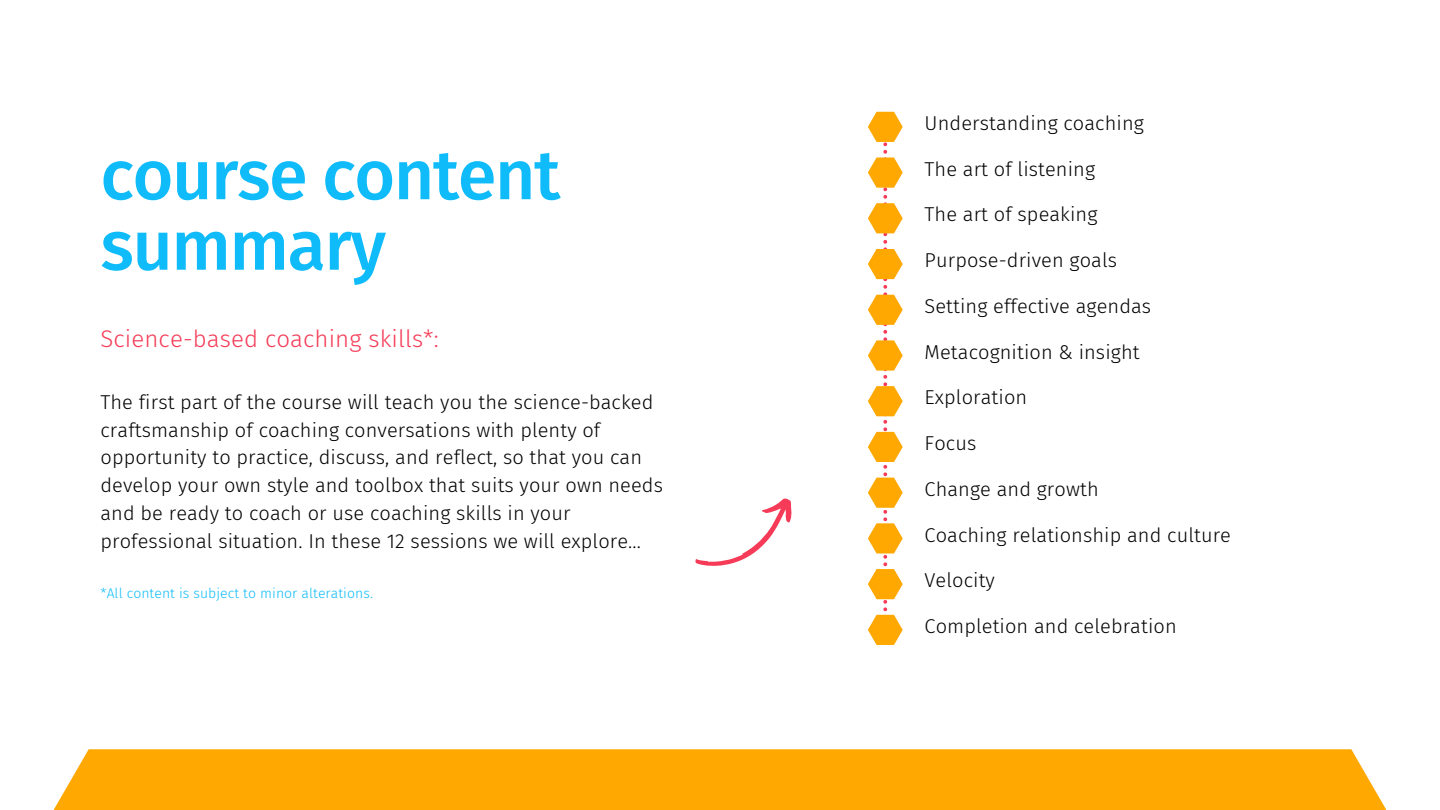
<style>
.page{position:relative;width:1440px;height:810px;background:#fff}
.page>*{position:absolute;margin:0;border:0;box-sizing:border-box;transform-origin:0 0}
.t1{font:500 70px/70.5px "Fira Sans";letter-spacing:-.02em;color:#0fbcf9}
.t2{font:300 24px "Fira Sans";letter-spacing:.005em;color:#f53b57}
.t3{font:300 20px/27.8px "Fira Sans";letter-spacing:.005em;color:#000}
.t4{font:300 14px "Fira Sans";letter-spacing:.005em;color:#0fbcf9}
</style>
<div class="page">
<div style="left:54px;top:749px;width:1332px;height:61px;background:#ffa801"></div>
<svg style="left:868px;top:112px;width:35px;height:533px"></svg>
<svg style="left:695px;top:498px;width:97px;height:68px"></svg>
<h1 class="t1" style="left:101px;top:141px;width:461px">course content summary</h1>
<h2 class="t2" style="left:101px;top:325px;width:340px">Science-based coaching skills*:</h2>
<h3 class="t3" style="left:101px;top:388px;width:564px">The first part of the course will teach you the science-backed craftsmanship of coaching conversations with plenty of opportunity to practice, discuss, and reflect, so that you can develop your own style and toolbox that suits your own needs and be ready to coach or use coaching skills in your professional situation. In these 12 sessions we will explore...</h3>
<p class="t4" style="left:101px;top:585px;width:274px">*All content is subject to minor alterations.</p>
<p class="t3" style="left:925px;top:109px;width:221px">Understanding coaching</p>
<h3 class="t3" style="left:925px;top:155px;width:172px">The art of listening</h3>
<h3 class="t3" style="left:925px;top:201px;width:174px">The art of speaking</h3>
<h3 class="t3" style="left:925px;top:247px;width:194px">Purpose-driven goals</h3>
<h3 class="t3" style="left:925px;top:292px;width:228px">Setting effective agendas</h3>
<h3 class="t3" style="left:925px;top:338px;width:216px">Metacognition &amp; insight</h3>
<h3 class="t3" style="left:925px;top:383px;width:104px">Exploration</h3>
<h3 class="t3" style="left:925px;top:429px;width:53px">Focus</h3>
<h3 class="t3" style="left:925px;top:475px;width:176px">Change and growth</h3>
<h3 class="t3" style="left:925px;top:521px;width:308px">Coaching relationship and culture</h3>
<h3 class="t3" style="left:925px;top:567px;width:72px">Velocity</h3>
<h3 class="t3" style="left:925px;top:612px;width:254px">Completion and celebration</h3>
</div>
